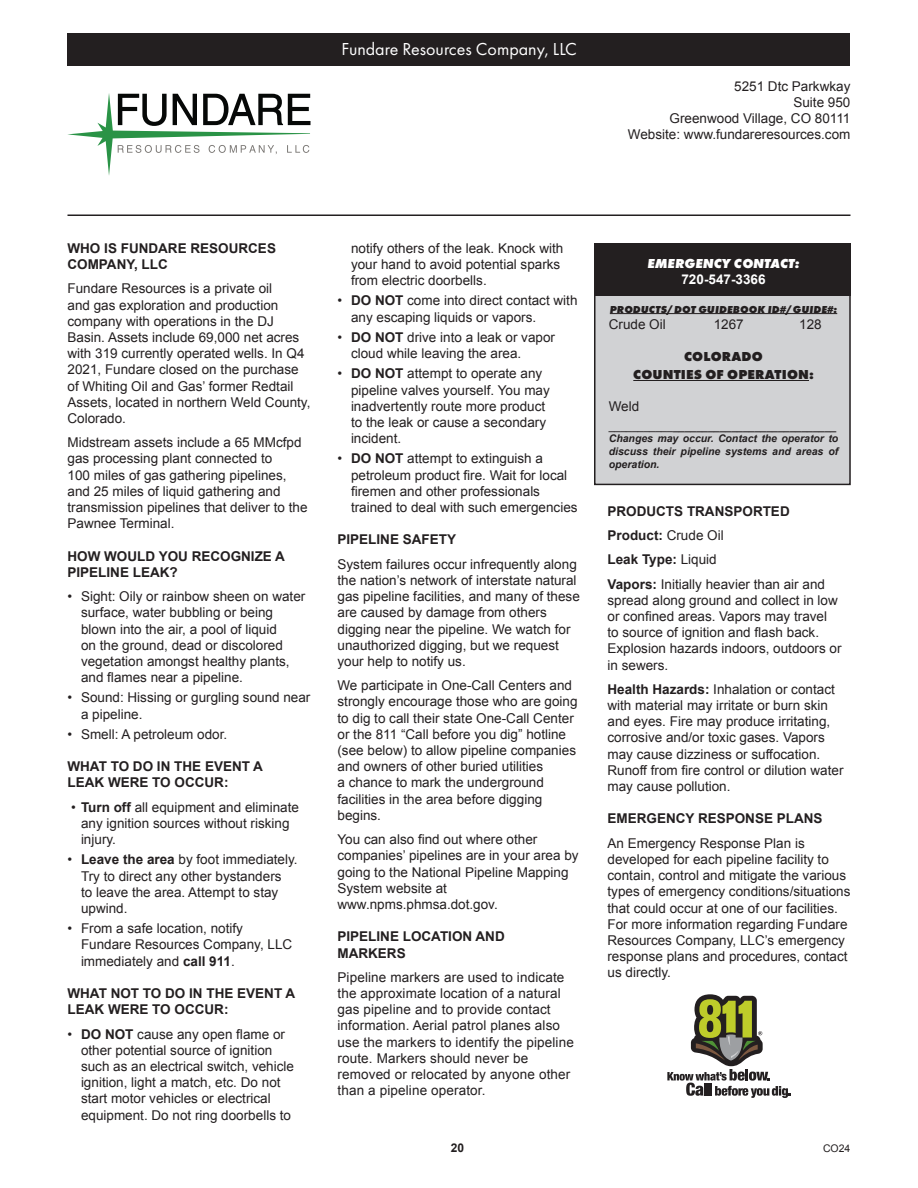
<style>
.page{position:relative;width:918px;height:1188px;background:#fff}
.page>*{position:absolute;margin:0;border:0;box-sizing:border-box;transform-origin:0 0}
.t1{font:18px "Futura PT";color:#fff}
.t2{font:13.5px/16.2px "Arial";color:#231f20}
.t3{font:700 13.5px/16.2px "Arial";color:#231f20}
.t4{font:800 13.5px "Futura PT";letter-spacing:.01em;color:#231f20}
.t5{font:italic 800 13.5px "Futura PT";color:#fff}
.t6{font:700 13.5px "Arial";color:#fff}
.t7{font:700 12px "Arial";color:#231f20}
.t8{font:italic 700 10.5px/12.6px "Arial";color:#231f20;text-align:justify}
.t9{font:italic 800 10.5px "Futura PT";letter-spacing:.01em;color:#231f20}
.t10{font:10.5px "Arial";color:#231f20}
.s1{font-weight:700}
.s2{font-weight:400;font-style:normal}
.s3{font-weight:400}
</style>
<div class="page">
<hr style="left:68px;top:214px;width:782px;height:2px;background:#231f20">
<div style="left:68px;top:34px;width:782px;height:32px;background:#231f20"></div>
<div style="left:595px;top:244px;width:255px;height:240px;background:#d1d2d4"></div>
<div style="left:594px;top:243px;width:257px;height:242px;border:2px solid #231f20"></div>
<div style="left:594px;top:244px;width:257px;height:52px;background:#231f20"></div>
<hr style="left:610px;top:313px;width:227px;height:1px;background:#231f20">
<hr style="left:633px;top:380px;width:176px;height:1px;background:#231f20">
<svg style="left:667px;top:994px;width:124px;height:104px"></svg>
<svg style="left:68px;top:93px;width:242px;height:82px"></svg>
<p class="t1" style="left:342px;top:38px;width:237px">Fundare Resources Company, LLC</p>
<p class="t2" style="left:734px;top:78px;width:118px">5251 Dtc Parkwkay</p>
<p class="t2" style="left:793px;top:94px;width:59px">Suite 950</p>
<p class="t2" style="left:670px;top:111px;width:182px">Greenwood Village, CO 80111</p>
<p class="t2" style="left:628px;top:127px;width:224px">Website: www.fundareresources.com</p>
<p class="t3" style="left:68px;top:240px;width:210px">WHO IS FUNDARE RESOURCES<br>COMPANY, LLC</p>
<p class="t2" style="left:68px;top:281px;width:244px">Fundare Resources is a private oil<br>and gas exploration and production company with operations in the DJ Basin. Assets include 69,000 net acres with 319 currently operated wells. In Q4<br>2021, Fundare closed on the purchase of Whiting Oil and Gas’ former Redtail Assets, located in northern Weld County, Colorado.</p>
<p class="t2" style="left:68px;top:435px;width:242px">Midstream assets include a 65 MMcfpd gas processing plant connected to<br>100 miles of gas gathering pipelines, and 25 miles of liquid gathering and transmission pipelines that deliver to the Pawnee Terminal.</p>
<p class="t3" style="left:68px;top:548px;width:219px">HOW WOULD YOU RECOGNIZE A<br>PIPELINE LEAK?</p>
<p class="t2" style="left:81px;top:588px;width:226px;text-indent:-14px">• Sight: Oily or rainbow sheen on water surface, water bubbling or being blown into the air, a pool of liquid<br>on the ground, dead or discolored vegetation amongst healthy plants, and flames near a pipeline.</p>
<p class="t2" style="left:81px;top:690px;width:231px;text-indent:-14px">• Sound: Hissing or gurgling sound near a pipeline.</p>
<p class="t2" style="left:68px;top:726px;width:161px">• Smell: A petroleum odor.</p>
<p class="t3" style="left:68px;top:759px;width:197px">WHAT TO DO IN THE EVENT A<br>LEAK WERE TO OCCUR:</p>
<p class="t2" style="left:81px;top:799px;width:220px;text-indent:-10px">• <span class="s1">Turn off</span> all equipment and eliminate any ignition sources without risking injury.</p>
<p class="t2" style="left:81px;top:852px;width:218px;text-indent:-14px">• <span class="s1">Leave the area</span> by foot immediately.<br>Try to direct any other bystanders<br>to leave the area. Attempt to stay upwind.</p>
<p class="t2" style="left:81px;top:921px;width:213px;text-indent:-14px">• From a safe location, notify<br>Fundare Resources Company, LLC immediately and <span class="s1">call 911</span>.</p>
<p class="t3" style="left:68px;top:986px;width:229px">WHAT NOT TO DO IN THE EVENT A<br>LEAK WERE TO OCCUR:</p>
<p class="t2" style="left:81px;top:1026px;width:215px;text-indent:-14px">• <span class="s1">DO NOT</span> cause any open flame or other potential source of ignition such as an electrical switch, vehicle ignition, light a match, etc. Do not start motor vehicles or electrical equipment. Do not ring doorbells to</p>
<p class="t2" style="left:351px;top:240px;width:214px">notify others of the leak. Knock with your hand to avoid potential sparks from electric doorbells.</p>
<p class="t2" style="left:351px;top:293px;width:228px;text-indent:-14px">• <span class="s1">DO NOT</span> come into direct contact with any escaping liquids or vapors.</p>
<p class="t2" style="left:351px;top:329px;width:206px;text-indent:-14px">• <span class="s1">DO NOT</span> drive into a leak or vapor cloud while leaving the area.</p>
<p class="t2" style="left:351px;top:366px;width:200px;text-indent:-14px">• <span class="s1">DO NOT</span> attempt to operate any pipeline valves yourself. You may inadvertently route more product to the leak or cause a secondary incident.</p>
<p class="t2" style="left:351px;top:451px;width:228px;text-indent:-14px">• <span class="s1">DO NOT</span> attempt to extinguish a petroleum product fire. Wait for local firemen and other professionals trained to deal with such emergencies</p>
<p class="t3" style="left:338px;top:532px;width:120px">PIPELINE SAFETY</p>
<p class="t2" style="left:338px;top:556px;width:244px">System failures occur infrequently along the nation’s network of interstate natural gas pipeline facilities, and many of these are caused by damage from others digging near the pipeline. We watch for unauthorized digging, but we request your help to notify us.</p>
<p class="t2" style="left:338px;top:678px;width:242px">We participate in One-Call Centers and strongly encourage those who are going to dig to call their state One-Call Center or the 811 “Call before you dig” hotline (see below) to allow pipeline companies and owners of other buried utilities<br>a chance to mark the underground facilities in the area before digging begins.</p>
<p class="t2" style="left:338px;top:831px;width:243px">You can also find out where other companies’ pipelines are in your area by going to the National Pipeline Mapping<br>System website at www.npms.phmsa.dot.gov.</p>
<p class="t3" style="left:338px;top:929px;width:169px">PIPELINE LOCATION AND<br>MARKERS</p>
<p class="t2" style="left:338px;top:969px;width:238px">Pipeline markers are used to indicate the approximate location of a natural gas pipeline and to provide contact information. Aerial patrol planes also use the markers to identify the pipeline route. Markers should never be removed or relocated by anyone other than a pipeline operator.</p>
<p class="t5" style="left:647px;top:254px;width:154px">EMERGENCY CONTACT:</p>
<p class="t6" style="left:681px;top:270px;width:86px">720-547-3366</p>
<p class="t9" style="left:610px;top:302px;width:229px">PRODUCTS/DOT GUIDEBOOK ID#/GUIDE#:</p>
<p class="t2" style="left:609px;top:316px;width:59px">Crude Oil</p>
<p class="t2" style="left:714px;top:316px;width:32px">1267</p>
<p class="t2" style="left:799px;top:316px;width:24px">128</p>
<p class="t4" style="left:684px;top:348px;width:80px">COLORADO</p>
<p class="t4" style="left:633px;top:366px;width:182px">COUNTIES OF OPERATION:</p>
<p class="t2" style="left:609px;top:398px;width:32px">Weld</p>
<p class="t8" style="left:609px;top:420px;width:229px"><span class="s2">___________</span>____________________________</p>
<p class="t8" style="left:609px;top:433px;width:231px">Changes may occur. Contact the operator to discuss their pipeline systems and areas of operation.</p>
<p class="t3" style="left:608px;top:503px;width:184px">PRODUCTS TRANSPORTED</p>
<p class="t3" style="left:608px;top:528px;width:118px">Product: <span class="s3">Crude Oil</span></p>
<p class="t3" style="left:608px;top:552px;width:111px">Leak Type: <span class="s3">Liquid</span></p>
<p class="t2" style="left:608px;top:576px;width:236px"><span class="s1">Vapors:</span> Initially heavier than air and spread along ground and collect in low or confined areas. Vapors may travel to source of ignition and flash back.<br>Explosion hazards indoors, outdoors or in sewers.</p>
<p class="t2" style="left:608px;top:681px;width:238px"><span class="s1">Health Hazards:</span> Inhalation or contact with material may irritate or burn skin and eyes. Fire may produce irritating, corrosive and/or toxic gases. Vapors may cause dizziness or suffocation.<br>Runoff from fire control or dilution water may cause pollution.</p>
<p class="t3" style="left:608px;top:811px;width:217px">EMERGENCY RESPONSE PLANS</p>
<p class="t2" style="left:608px;top:835px;width:240px">An Emergency Response Plan is developed for each pipeline facility to contain, control and mitigate the various</p>
<p class="t2" style="left:608px;top:884px;width:244px">types of emergency conditions/situations that could occur at one of our facilities.<br>For more information regarding Fundare Resources Company, LLC’s emergency response plans and procedures, contact us directly.</p>
<p class="t7" style="left:451px;top:1140px;width:15px">20</p>
<p class="t10" style="left:823px;top:1141px;width:29px">CO24</p>
</div>
